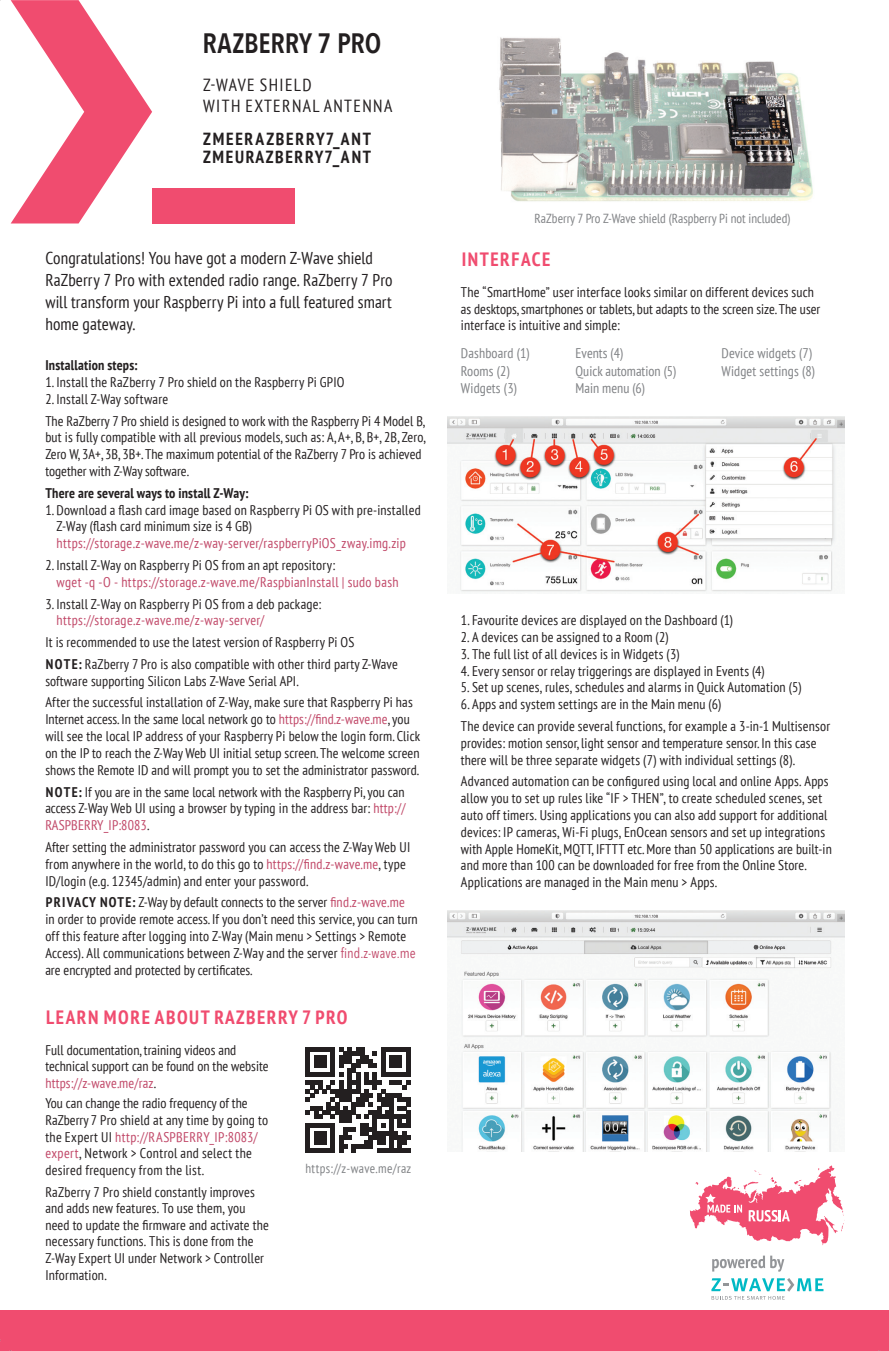
<style>
.page{position:relative;width:889px;height:1351px;background:#fff}
.page>*{position:absolute;margin:0;border:0;box-sizing:border-box;transform-origin:0 0}
.t1{font:600 28px "Avenir Next Condensed";letter-spacing:-.005em;color:#231f20}
.t2{font:700 condensed 19.25px "PT Sans";letter-spacing:.08em;color:#f04c6f}
.t3{font:700 condensed 17.5px/17.5px "PT Sans";letter-spacing:.095em;color:#231f20}
.t4{font:condensed 17.5px/21px "PT Sans";letter-spacing:.08em;color:#231f20}
.t5{font:condensed 17.15px/21.9px "PT Sans";letter-spacing:.005em;color:#231f20}
.t6{font:condensed 14px/16.8px "PT Sans";letter-spacing:.01em;color:#231f20}
.t7{font:condensed 14px "PT Sans";letter-spacing:.025em;color:#c14969}
.t8{font:condensed 14px/17.5px "PT Sans";letter-spacing:.01em;color:#808285}
.t9{font:700 condensed 14px "PT Sans";letter-spacing:.015em;color:#231f20}
.t10{font:condensed 13.12px "PT Sans";color:#808285}
.t11{font:condensed 13.12px "PT Sans";letter-spacing:.03em;color:#808285}
.s1{font-weight:700}
.s2{color:#c14969}
.s3{font-family:"Avenir Next Condensed";font-stretch:normal;color:#c14969}
</style>
<div class="page">
<img style="left:499px;top:37px;width:314px;height:165px">
<img style="left:447px;top:417px;width:397px;height:175px">
<img style="left:447px;top:910px;width:397px;height:240px">
<div style="left:0;top:1310px;width:889px;height:40px;background:#f04c6f"></div>
<div style="left:152px;top:188px;width:143px;height:35px;background:#f04c6f"></div>
<svg style="left:306px;top:1047px;width:104px;height:105px"></svg>
<svg style="left:711px;top:1278px;width:112px;height:21px"></svg>
<svg style="left:712px;top:1255px;width:72px;height:16px"></svg>
<svg style="left:690px;top:1165px;width:154px;height:79px"></svg>
<svg style="left:10px;top:0;width:142px;height:223px"></svg>
<h1 class="t1" style="left:202px;top:25px;width:180px">RAZBERRY 7 PRO</h1>
<p class="t4" style="left:203px;top:75px;width:191px">Z-WAVE SHIELD<br>WITH EXTERNAL ANTENNA</p>
<p class="t3" style="left:203px;top:131px;width:170px">ZMEERAZBERRY7_ANT<br>ZMEURAZBERRY7_ANT</p>
<p class="t5" style="left:45px;top:248px;width:349px">Congratulations! You have got a modern Z-Wave shield RaZberry 7 Pro with extended radio range. RaZberry 7 Pro will transform your Raspberry Pi into a full featured smart home gateway.</p>
<p class="t9" style="left:45px;top:357px;width:94px">Installation steps:</p>
<p class="t6" style="left:45px;top:374px;width:300px">1. Install the RaZberry 7 Pro shield on the Raspberry Pi GPIO</p>
<p class="t6" style="left:45px;top:388px;width:381px;line-height:21.7px">2. Install Z-Way software<br>The RaZberry 7 Pro shield is designed to work with the Raspberry Pi 4 Model B,</p>
<p class="t6" style="left:45px;top:429px;width:382px">but is fully compatible with all previous models, such as: A, A+, B, B+, 2B, Zero,<br>Zero W, 3A+, 3B, 3B+. The maximum potential of the RaZberry 7 Pro is achieved together with Z-Way software.</p>
<p class="t9" style="left:45px;top:485px;width:205px">There are several ways to install Z-Way:</p>
<p class="t6" style="left:56px;top:502px;width:366px;text-indent:-11px">1. Download a flash card image based on Raspberry Pi OS with pre-installed<br>Z-Way (flash card minimum size is 4 GB)</p>
<p class="t7" style="left:56px;top:535px;width:351px">https://storage.z-wave.me/z-way-server/raspberryPiOS_zway.img.zip</p>
<p class="t6" style="left:45px;top:557px;width:291px">2. Install Z-Way on Raspberry Pi OS from an apt repository:</p>
<p class="t7" style="left:56px;top:574px;width:343px">wget -q -O - https://storage.z-wave.me/RaspbianInstall | sudo bash</p>
<p class="t6" style="left:45px;top:595px;width:277px">3. Install Z-Way on Raspberry Pi OS from a deb package:</p>
<p class="t7" style="left:56px;top:612px;width:209px">https://storage.z-wave.me/z-way-server/</p>
<p class="t6" style="left:45px;top:632px;width:354px;line-height:21.7px">It is recommended to use the latest version of Raspberry Pi OS<br><span class="s1">NOTE:</span> RaZberry 7 Pro is also compatible with other third party Z-Wave</p>
<p class="t6" style="left:45px;top:670px;width:369px;line-height:21.7px">software supporting Silicon Labs Z-Wave Serial API.<br>After the successful installation of Z-Way, make sure that Raspberry Pi has</p>
<p class="t6" style="left:45px;top:711px;width:376px">Internet access. In the same local network go to <span class="s2">https://find.z-wave.me</span>, you will see the local IP address of your Raspberry Pi below the login form. Click on the IP to reach the Z-Way Web UI initial setup screen. The welcome screen shows the Remote ID and will prompt you to set the administrator password.</p>
<p class="t6" style="left:45px;top:783px;width:361px;text-align:justify"><span class="s1">NOTE:</span> If you are in the same local network with the Raspberry Pi, you can access Z-Way Web UI using a browser by typing in the address bar: <span class="s2">http:// RASPBERRY_IP:8083</span>.</p>
<p class="t6" style="left:45px;top:839px;width:366px">After setting the administrator password you can access the Z-Way Web UI from anywhere in the world, to do this go to <span class="s2">https://find.z-wave.me</span>, type<br>ID/login (e.g. 12345/admin) and enter your password.</p>
<p class="t6" style="left:45px;top:894px;width:374px"><span class="s1">PRIVACY NOTE:</span> Z-Way by default connects to the server <span class="s2">find.z-wave.me<br></span>in order to provide remote access. If you don’t need this service, you can turn off this feature after logging into Z-Way (Main menu &gt; Settings &gt; Remote Access). All communications between Z-Way and the server <span class="s3">find.z-wave.me </span>are encrypted and protected by certificates.</p>
<h2 class="t2" style="left:46px;top:1006px;width:303px">LEARN MORE ABOUT RAZBERRY 7 PRO</h2>
<p class="t6" style="left:45px;top:1041px;width:225px">Full documentation, training videos and technical support can be found on the website <span class="s2">https://z-wave.me/raz</span>.</p>
<p class="t6" style="left:45px;top:1095px;width:224px">You can change the radio frequency of the RaZberry 7 Pro shield at any time by going to the Expert UI <span class="s2">http://RASPBERRY_IP:8083/ expert</span>, Network &gt; Control and select the desired frequency from the list.</p>
<p class="t6" style="left:45px;top:1183px;width:225px">RaZberry 7 Pro shield constantly improves and adds new features. To use them, you need to update the firmware and activate the necessary functions. This is done from the Z-Way Expert UI under Network &gt; Controller Information.</p>
<p class="t11" style="left:305px;top:1161px;width:107px">https://z-wave.me/raz</p>
<p class="t10" style="left:534px;top:211px;width:257px">RaZberry 7 Pro Z-Wave shield (Raspberry Pi not included)</p>
<h2 class="t2" style="left:462px;top:248px;width:90px">INTERFACE</h2>
<p class="t6" style="left:461px;top:284px;width:361px">The “SmartHome” user interface looks similar on different devices such as desktops, smartphones or tablets, but adapts to the screen size. The user interface is intuitive and simple:</p>
<p class="t8" style="left:461px;top:345px;width:70px">Dashboard (1)<br>Rooms (2)<br>Widgets (3)</p>
<p class="t8" style="left:721px;top:345px;width:95px">Device widgets (7)<br>Widget settings (8)</p>
<p class="t8" style="left:575px;top:345px;width:102px">Events (4)<br>Quick automation (5)<br>Main menu (6)</p>
<p class="t6" style="left:461px;top:612px;width:274px">1. Favourite devices are displayed on the Dashboard (1)</p>
<p class="t6" style="left:461px;top:629px;width:209px">2. A devices can be assigned to a Room (2)</p>
<p class="t6" style="left:461px;top:646px;width:220px">3. The full list of all devices is in Widgets (3)</p>
<p class="t6" style="left:461px;top:663px;width:305px">4. Every sensor or relay triggerings are displayed in Events (4)</p>
<p class="t6" style="left:461px;top:679px;width:342px">5. Set up scenes, rules, schedules and alarms in Quick Automation (5)</p>
<p class="t6" style="left:461px;top:694px;width:371px;line-height:21.7px">6. Apps and system settings are in the Main menu (6)<br>The device can provide several functions, for example a 3-in-1 Multisensor</p>
<p class="t6" style="left:461px;top:735px;width:357px">provides: motion sensor, light sensor and temperature sensor. In this case there will be three separate widgets (7) with individual settings (8).</p>
<p class="t6" style="left:461px;top:773px;width:372px">Advanced automation can be configured using local and online Apps. Apps allow you to set up rules like “IF &gt; THEN”, to create scheduled scenes, set auto off timers. Using applications you can also add support for additional devices: IP cameras, Wi-Fi plugs, EnOcean sensors and set up integrations with Apple HomeKit, MQTT, IFTTT etc. More than 50 applications are built-in and more than 100 can be downloaded for free from the Online Store.<br>Applications are managed in the Main menu &gt; Apps.</p>
</div>
